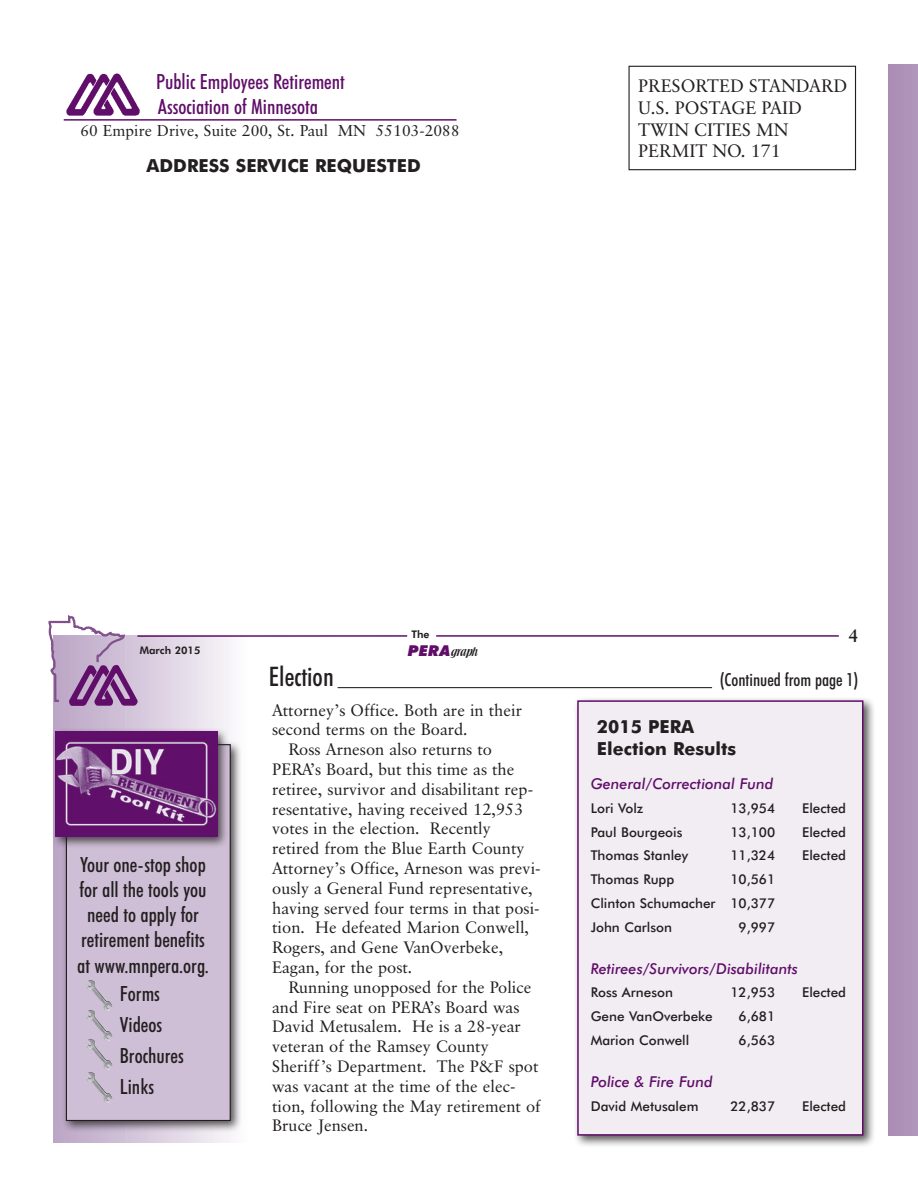
<style>
.page{position:relative;width:918px;height:1188px;background:#fff}
.page>*{position:absolute;margin:0;border:0;box-sizing:border-box;transform-origin:0 0}
.head18{font:500 condensed 27px "Futura BT";color:#231f20}
.head12{font:500 condensed 21px/25.2px "Futura BT";color:#231f20;text-align:center}
.t1{font:500 condensed 21px/25.2px "Futura BT";color:#600e69}
.t2{font:18px/21.6px "Classical Garamond BT";color:#231f20}
.head12-2{font:700 18px/21.6px "Futura BT";color:#231f20}
.head18-2{font:500 condensed 18px "Futura BT";color:#231f20}
.Preshead{font:700 18px "Classical Garamond BT";color:#231f20}
.text_11{font:16.5px/19.8px "Classical Garamond BT";color:#231f20}
.t3{font:15.75px "Classical Garamond BT";color:#231f20}
.election{font:italic 500 15px "Futura BT";color:#600e69}
.election-2{font:500 13.5px "Futura BT";color:#231f20}
.pghead{font:10.5px/18px "Brochure";color:#231f20}
.Boardname{font:800 10.5px "Futura BT";color:#231f20}
.s1{font-family:"Futura BT";font-weight:800}
.s2{font-family:"Futura BT";font-weight:900;font-style:italic;font-size:15px;color:#600e69}
</style>
<div class="page">
<div style="left:573px;top:696px;width:302px;height:452px;background:#231f20;opacity:.75"></div>
<div style="left:577px;top:700px;width:286px;height:436px;background:#f1edf3;border:2px solid #600e69"></div>
<div style="left:53px;top:636px;width:196px;height:507px;background:linear-gradient(to right,#b9a3c4,#fcfbfd)"></div>
<hr style="left:137px;top:635px;width:270px;height:2px;background:#600e69">
<div style="left:888px;top:65px;width:30px;height:1071px;background:#ac90b6"></div>
<hr style="left:64px;top:119px;width:393px;height:2px;background:#600e69">
<img style="left:64px;top:73px;width:80px;height:47px">
<div style="left:628px;top:66px;width:228px;height:104px;border:1px solid #231f20"></div>
<hr style="left:436px;top:635px;width:403px;height:2px;background:#600e69">
<svg style="left:48px;top:615px;width:90px;height:91px"></svg>
<hr style="left:338px;top:687px;width:374px;height:1px;background:#231f20">
<div style="left:62px;top:740px;width:181px;height:393px;background:#231f20;opacity:.75"></div>
<div style="left:66px;top:745px;width:164px;height:375px;background:#cfbfd6"></div>
<div style="left:66px;top:744px;width:165px;height:377px;border:1px solid #231f20"></div>
<div style="left:51px;top:727px;width:178px;height:122px;background:#231f20;opacity:.75"></div>
<img style="left:55px;top:731px;width:162px;height:106px">
<img style="left:86px;top:980px;width:27px;height:28px">
<img style="left:86px;top:1008px;width:27px;height:30px">
<img style="left:86px;top:1038px;width:27px;height:65px">
<p class="t1" style="left:156px;top:69px;width:190px">Public Employees Retirement<br>Association of Minnesota</p>
<p class="t3" style="left:81px;top:121px;width:381px">60 Empire Drive, Suite 200, St. Paul MN 55103-2088</p>
<p class="head12-2" style="left:146px;top:155px;width:276px">ADDRESS SERVICE REQUESTED</p>
<p class="t2" style="left:638px;top:75px;width:211px">PRESORTED STANDARD</p>
<p class="t2" style="left:638px;top:97px;width:165px">U.S. POSTAGE PAID</p>
<p class="t2" style="left:638px;top:118px;width:152px">TWIN CITIES MN<br>PERMIT NO. 171</p>
<p class="Boardname" style="left:140px;top:644px;width:62px">March 2015</p>
<p class="head12" style="left:77px;top:851px;width:133px">Your one-stop shop for all the tools you need to apply for retirement benefits at www.mnpera.org.</p>
<p class="head12" style="left:120px;top:980px;width:42px">Forms</p>
<p class="head12" style="left:120px;top:1012px;width:44px">Videos</p>
<p class="head12" style="left:120px;top:1043px;width:65px">Brochures</p>
<p class="head12" style="left:120px;top:1074px;width:36px">Links</p>
<p class="pghead" style="left:408px;top:625px;width:71px;text-indent:4px"><span class="s1">The<br></span><span class="s2">PERA</span>graph</p>
<p class="Preshead" style="left:848px;top:624px;width:12px">4</p>
<p class="head18" style="left:269px;top:660px;width:66px">Election</p>
<p class="head18-2" style="left:720px;top:669px;width:140px">(Continued from page 1)</p>
<p class="text_11" style="left:272px;top:700px;width:251px">Attorney’s Office. Both are in their second terms on the Board.</p>
<p class="text_11" style="left:272px;top:739px;width:270px;text-indent:16px">Ross Arneson also returns to PERA’s Board, but this time as the retiree, survivor and disabilitant rep&shy;resentative, having received 12,953 votes in the election. Recently retired from the Blue Earth County Attorney’s Office, Arneson was previ&shy;ously a General Fund representative, having served four terms in that posi&shy;tion. He defeated Marion Conwell, Rogers, and Gene VanOverbeke, Eagan, for the post.</p>
<p class="text_11" style="left:272px;top:977px;width:270px;text-indent:16px">Running unopposed for the Police and Fire seat on PERA’s Board was<br>David Metusalem. He is a 28-year veteran of the Ramsey County<br>Sheriff’s Department. The P&amp;F spot was vacant at the time of the elec&shy;tion, following the May retirement of<br>Bruce Jensen.</p>
<p class="head12-2" style="left:597px;top:716px;width:141px">2015 PERA<br>Election Results</p>
<p class="election" style="left:591px;top:775px;width:184px">General/Correctional Fund</p>
<p class="election-2" style="left:591px;top:800px;width:54px">Lori Volz</p>
<p class="election-2" style="left:730px;top:800px;width:46px">13,954</p>
<p class="election-2" style="left:802px;top:800px;width:45px">Elected</p>
<p class="election-2" style="left:591px;top:824px;width:93px">Paul Bourgeois</p>
<p class="election-2" style="left:730px;top:824px;width:46px">13,100</p>
<p class="election-2" style="left:802px;top:824px;width:45px">Elected</p>
<p class="election-2" style="left:591px;top:847px;width:99px">Thomas Stanley</p>
<p class="election-2" style="left:730px;top:847px;width:46px">11,324</p>
<p class="election-2" style="left:802px;top:847px;width:45px">Elected</p>
<p class="election-2" style="left:591px;top:871px;width:85px">Thomas Rupp</p>
<p class="election-2" style="left:730px;top:871px;width:46px">10,561</p>
<p class="election-2" style="left:591px;top:895px;width:186px">Clinton Schumacher 10,377</p>
<p class="election-2" style="left:591px;top:919px;width:83px">John Carlson</p>
<p class="election-2" style="left:739px;top:919px;width:38px">9,997</p>
<p class="election" style="left:591px;top:959px;width:209px">Retirees/Survivors/Disabilitants</p>
<p class="election-2" style="left:591px;top:984px;width:84px">Ross Arneson</p>
<p class="election-2" style="left:730px;top:984px;width:46px">12,953</p>
<p class="election-2" style="left:802px;top:984px;width:45px">Elected</p>
<p class="election-2" style="left:591px;top:1008px;width:124px">Gene VanOverbeke</p>
<p class="election-2" style="left:739px;top:1008px;width:38px">6,681</p>
<p class="election-2" style="left:591px;top:1032px;width:100px">Marion Conwell</p>
<p class="election-2" style="left:739px;top:1032px;width:38px">6,563</p>
<p class="election" style="left:591px;top:1073px;width:123px">Police &amp; Fire Fund</p>
<p class="election-2" style="left:591px;top:1098px;width:109px">David Metusalem</p>
<p class="election-2" style="left:730px;top:1098px;width:46px">22,837</p>
<p class="election-2" style="left:802px;top:1098px;width:45px">Elected</p>
</div>
